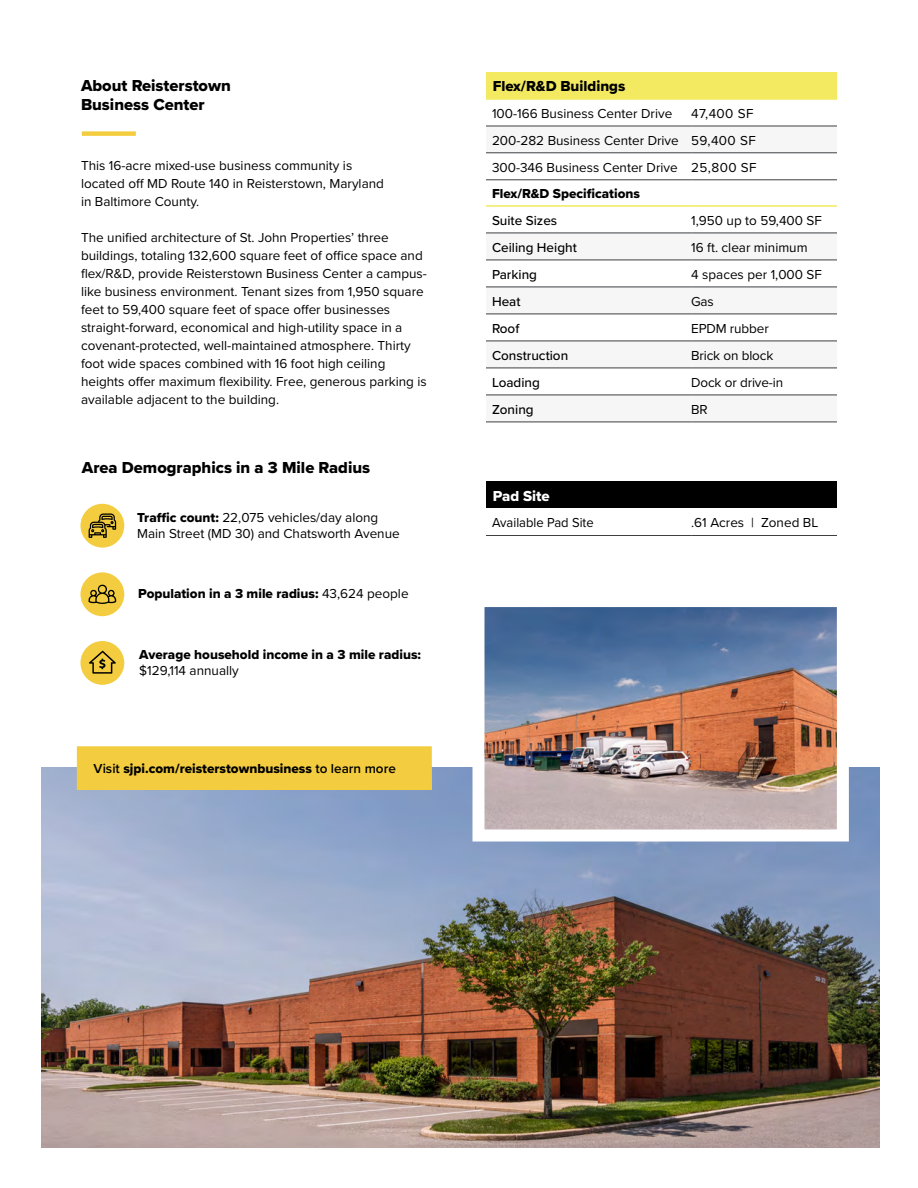
<style>
.page{position:relative;width:918px;height:1188px;background:#fff}
.page>*{position:absolute;margin:0;border:0;box-sizing:border-box;transform-origin:0 0}
.t1{font:16.5px/19.5px "Proxima Nova Extrabld";color:#000}
.t2{font:15px "Proxima Nova Extrabld";color:#000}
.t3{font:15px "Proxima Nova Extrabld";color:#fff}
.t4{font:13.5px/18px "Proxima Nova";color:#000}
.t5{font:13.5px "Proxima Nova Extrabld";color:#000}
.t6{font:500 13.5px "Proxima Nova";color:#000}
.t7{font:13.5px "Proxima Nova";color:#000;scale:.96 1}
.s1{font-family:"Proxima Nova Extrabld"}
.s2{font-family:"Proxima Nova"}
.s3{font-family:"Proxima Nova";font-weight:600}
</style>
<div class="page">
<img style="left:41px;top:768px;width:838px;height:380px">
<div style="left:486px;top:72px;width:351px;height:27px;background:#f3ea61"></div>
<svg style="left:486px;top:152px;width:351px;height:1px"></svg>
<hr style="left:486px;top:126px;width:205px;height:1px;background:#3d3f41">
<hr style="left:691px;top:126px;width:146px;height:1px;background:#3d3f41">
<hr style="left:486px;top:153px;width:205px;height:1px;background:#3d3f41">
<hr style="left:691px;top:153px;width:146px;height:1px;background:#3d3f41">
<hr style="left:486px;top:180px;width:205px;height:1px;background:#3d3f41">
<hr style="left:691px;top:180px;width:146px;height:1px;background:#3d3f41">
<hr style="left:486px;top:98px;width:205px;height:2px;background:#f3ea61">
<hr style="left:691px;top:98px;width:146px;height:2px;background:#f3ea61">
<svg style="left:486px;top:232px;width:351px;height:1px"></svg>
<svg style="left:486px;top:259px;width:351px;height:163px;fill:#f6f6f6"></svg>
<svg style="left:486px;top:261px;width:351px;height:134px"></svg>
<hr style="left:486px;top:233px;width:205px;height:1px;background:#3d3f41">
<hr style="left:691px;top:233px;width:146px;height:1px;background:#3d3f41">
<hr style="left:486px;top:287px;width:205px;height:1px;background:#3d3f41">
<hr style="left:691px;top:287px;width:146px;height:1px;background:#3d3f41">
<hr style="left:486px;top:314px;width:205px;height:1px;background:#3d3f41">
<hr style="left:691px;top:314px;width:146px;height:1px;background:#3d3f41">
<hr style="left:486px;top:341px;width:205px;height:1px;background:#3d3f41">
<hr style="left:691px;top:341px;width:146px;height:1px;background:#3d3f41">
<hr style="left:486px;top:368px;width:205px;height:1px;background:#3d3f41">
<hr style="left:691px;top:368px;width:146px;height:1px;background:#3d3f41">
<hr style="left:486px;top:395px;width:205px;height:1px;background:#3d3f41">
<hr style="left:691px;top:395px;width:146px;height:1px;background:#3d3f41">
<hr style="left:486px;top:422px;width:205px;height:1px;background:#3d3f41">
<hr style="left:691px;top:422px;width:146px;height:1px;background:#3d3f41">
<hr style="left:486px;top:260px;width:205px;height:1px;background:#3d3f41">
<hr style="left:691px;top:260px;width:146px;height:1px;background:#3d3f41">
<hr style="left:486px;top:205px;width:205px;height:2px;background:#f3ea61">
<hr style="left:691px;top:205px;width:146px;height:2px;background:#f3ea61">
<img style="left:466px;top:607px;width:389px;height:241px">
<div style="left:486px;top:482px;width:351px;height:26px;background:#000"></div>
<hr style="left:486px;top:535px;width:205px;height:1px;background:#3d3f41">
<hr style="left:691px;top:535px;width:146px;height:1px;background:#3d3f41">
<div style="left:77px;top:746px;width:355px;height:44px;background:#f3cd3f"></div>
<div style="left:80px;top:504px;width:44px;height:44px;background:#f3cd3f;border-radius:50%"></div>
<svg style="left:89px;top:513px;width:27px;height:25px"></svg>
<div style="left:80px;top:572px;width:44px;height:44px;background:#f3cd3f;border-radius:50%"></div>
<div style="left:80px;top:641px;width:44px;height:44px;background:#f3cd3f;border-radius:50%"></div>
<svg style="left:89px;top:651px;width:27px;height:23px"></svg>
<div style="left:82px;top:131px;width:54px;height:5px;background:#f3cd3f"></div>
<svg style="left:89px;top:584px;width:27px;height:20px"></svg>
<p class="t1" style="left:81px;top:75px;width:151px">About Reisterstown<br>Business Center</p>
<p class="t4" style="left:81px;top:156px;width:305px">This 16-acre mixed-use business community is located off MD Route 140 in Reisterstown, Maryland in Baltimore County.</p>
<p class="t4" style="left:81px;top:228px;width:347px">The unified architecture of St. John Properties’ three buildings, totaling 132,600 square feet of office space and flex/R&amp;D, provide Reisterstown Business Center a campus&shy;like business environment. Tenant sizes from 1,950 square feet to 59,400 square feet of space offer businesses straight-forward, economical and high-utility space in a covenant-protected, well-maintained atmosphere. Thirty foot wide spaces combined with 16 foot high ceiling heights offer maximum flexibility. Free, generous parking is available adjacent to the building.</p>
<p class="t1" style="left:82px;top:458px;width:290px">Area Demographics in a 3 Mile Radius</p>
<p class="t4" style="left:137px;top:509px;width:264px;line-height:16.2px"><span class="s1">Traffic count:</span> 22,075 vehicles/day along<br>Main Street (MD 30) and Chatsworth Avenue</p>
<p class="t5" style="left:138px;top:584px;width:272px">Population in a 3 mile radius: <span class="s2">43,624 people</span></p>
<p class="t5" style="left:139px;top:644px;width:283px">Average household income in a 3 mile radius:</p>
<p class="t4" style="left:139px;top:661px;width:101px">$129,114 annually</p>
<p class="t5" style="left:94px;top:758px;width:304px"><span class="s3">Visit</span> sjpi.com/reisterstownbusiness <span class="s3">to learn more</span></p>
<p class="t2" style="left:493px;top:75px;width:134px">Flex/R&amp;D Buildings</p>
<p class="t4" style="left:492px;top:104px;width:182px">100-166 Business Center Drive</p>
<p class="t4" style="left:492px;top:99px;width:266px;line-height:26.8px;text-indent:199px">47,400 SF<br>200-282 Business Center Drive 59,400 SF<br>300-346 Business Center Drive 25,800 SF</p>
<p class="t5" style="left:492px;top:183px;width:150px">Flex/R&amp;D Specifications</p>
<p class="t6" style="left:492px;top:210px;width:67px">Suite Sizes</p>
<p class="t4" style="left:691px;top:211px;width:132px">1,950 up to 59,400 SF</p>
<p class="t6" style="left:492px;top:237px;width:86px">Ceiling Height</p>
<p class="t4" style="left:691px;top:238px;width:118px">16 ft. clear minimum</p>
<p class="t6" style="left:492px;top:264px;width:47px">Parking</p>
<p class="t4" style="left:691px;top:265px;width:132px">4 spaces per 1,000 SF</p>
<p class="t6" style="left:492px;top:291px;width:30px">Heat</p>
<p class="t4" style="left:691px;top:292px;width:24px">Gas</p>
<p class="t6" style="left:492px;top:318px;width:29px">Roof</p>
<p class="t4" style="left:691px;top:319px;width:79px">EPDM rubber</p>
<p class="t6" style="left:492px;top:345px;width:78px">Construction</p>
<p class="t4" style="left:691px;top:346px;width:84px">Brick on block</p>
<p class="t6" style="left:492px;top:372px;width:49px">Loading</p>
<p class="t4" style="left:691px;top:373px;width:93px">Dock or drive-in</p>
<p class="t6" style="left:492px;top:399px;width:43px">Zoning</p>
<p class="t4" style="left:691px;top:400px;width:18px">BR</p>
<p class="t3" style="left:493px;top:485px;width:59px">Pad Site</p>
<p class="t7" style="left:492px;top:513px;width:107px">Available Pad Site</p>
<p class="t4" style="left:691px;top:513px;width:129px">.61 Acres | Zoned BL</p>
</div>
